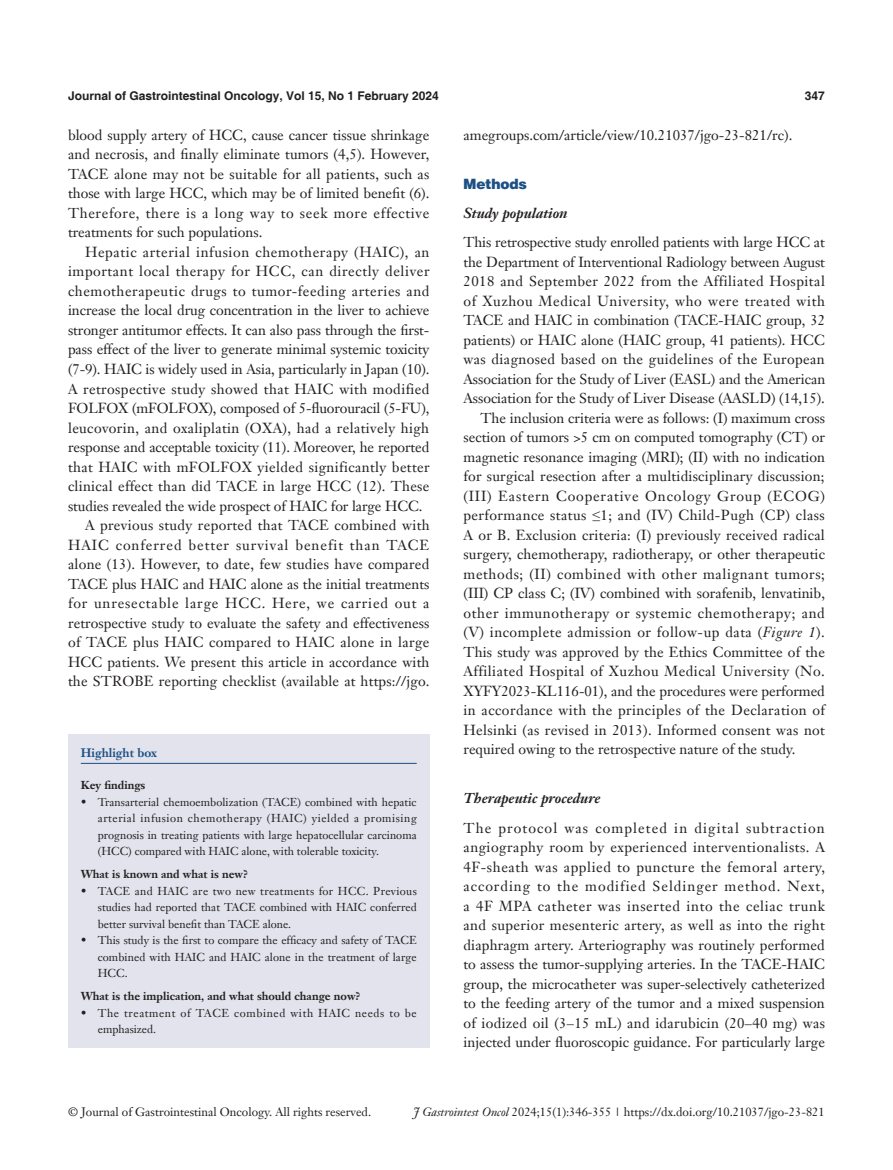
<style>
.page{position:relative;width:893px;height:1170px;background:#fff}
.page>*{position:absolute;margin:0;border:0;box-sizing:border-box;transform-origin:0 0}
.t1{font:14.25px/19.5px "Janson Text LT";color:#231f20;text-align:justify}
._2ji-6_5{font:italic 700 14.25px "Janson Text LT";color:#231f20}
._1ji-6_5{font:900 14.25px "Helvetica";color:#1c5085}
.t2{font:12px "Janson Text LT";color:#231f20}
.t3{font:700 12px "Helvetica";color:#231f20}
.Cite{font:700 12px "Janson Text LT";color:#1c5085}
.box-zhengwen{font:11.25px/16.5px "Janson Text LT";letter-spacing:.005em;color:#231f20;text-align:justify}
.box-biaoti-1_5mm{font:700 11.25px "Janson Text LT";color:#231f20}
.box-zhengwen-2{font:11.25px/16.5px "Janson Text LT";letter-spacing:.05em;color:#231f20}
.box-biaoti{font:700 11.25px "Janson Text LT";color:#231f20}
.s1{font-family:"Times New Roman"}
.s2{font-style:italic}
</style>
<div class="page">
<div style="left:68px;top:734px;width:361px;height:313px;background:#e2e3ec"></div>
<hr style="left:81px;top:763px;width:336px;height:1px;background:#1c5085">
<p class="t3" style="left:68px;top:88px;width:372px">Journal of Gastrointestinal Oncology, Vol 15, No 1 February 2024</p>
<p class="t3" style="left:805px;top:88px;width:22px">347</p>
<p class="t1" style="left:68px;top:125px;width:363px">blood supply artery of HCC, cause cancer tissue shrinkage and necrosis, and finally eliminate tumors (4,5). However, TACE alone may not be suitable for all patients, such as those with large HCC, which may be of limited benefit (6).<br>Therefore, there is a long way to seek more effective treatments for such populations.</p>
<p class="t1" style="left:68px;top:242px;width:363px;text-indent:17px">Hepatic arterial infusion chemotherapy (HAIC), an important local therapy for HCC, can directly deliver chemotherapeutic drugs to tumor-feeding arteries and increase the local drug concentration in the liver to achieve stronger antitumor effects. It can also pass through the first&shy;pass effect of the liver to generate minimal systemic toxicity (7-9). HAIC is widely used in Asia, particularly in Japan (10).<br>A retrospective study showed that HAIC with modified FOLFOX (mFOLFOX), composed of 5-fluorouracil (5-FU), leucovorin, and oxaliplatin (OXA), had a relatively high response and acceptable toxicity (11). Moreover, he reported that HAIC with mFOLFOX yielded significantly better clinical effect than did TACE in large HCC (12). These studies revealed the wide prospect of HAIC for large HCC.</p>
<p class="t1" style="left:68px;top:515px;width:363px;text-indent:17px">A previous study reported that TACE combined with HAIC conferred better survival benefit than TACE alone (13). However, to date, few studies have compared TACE plus HAIC and HAIC alone as the initial treatments for unresectable large HCC. Here, we carried out a retrospective study to evaluate the safety and effectiveness of TACE plus HAIC compared to HAIC alone in large HCC patients. We present this article in accordance with the STROBE reporting checklist (available at https://jgo.</p>
<p class="Cite" style="left:81px;top:745px;width:78px">Highlight box</p>
<p class="box-biaoti" style="left:81px;top:778px;width:66px">Key findings</p>
<p class="box-zhengwen" style="left:98px;top:793px;width:321px;text-indent:-17px">• Transarterial chemoembolization (TACE) combined with hepatic arterial infusion chemotherapy (HAIC) yielded a promising prognosis in treating patients with large hepatocellular carcinoma (HCC) compared with HAIC alone, with tolerable toxicity.</p>
<p class="box-biaoti-1_5mm" style="left:81px;top:867px;width:169px">What is known and what is new?</p>
<p class="box-zhengwen" style="left:98px;top:882px;width:321px;text-indent:-17px">• TACE and HAIC are two new treatments for HCC. Previous studies had reported that TACE combined with HAIC conferred better survival benefit than TACE alone.</p>
<p class="box-zhengwen" style="left:98px;top:932px;width:320px;text-indent:-17px">• This study is the first to compare the efficacy and safety of TACE combined with HAIC and HAIC alone in the treatment of large HCC.</p>
<p class="box-biaoti-1_5mm" style="left:81px;top:989px;width:281px">What is the implication, and what should change now?</p>
<p class="box-zhengwen-2" style="left:98px;top:1004px;width:320px;text-indent:-17px">• The treatment of TACE combined with HAIC needs to be emphasized.</p>
<p class="t1" style="left:463px;top:125px;width:330px">amegroups.com/article/view/10.21037/jgo-23-821/rc).</p>
<p class="_1ji-6_5" style="left:463px;top:174px;width:65px">Methods</p>
<p class="_2ji-6_5" style="left:463px;top:204px;width:106px">Study population</p>
<p class="t1" style="left:463px;top:232px;width:363px">This retrospective study enrolled patients with large HCC at the Department of Interventional Radiology between August 2018 and September 2022 from the Affiliated Hospital of Xuzhou Medical University, who were treated with TACE and HAIC in combination (TACE-HAIC group, 32 patients) or HAIC alone (HAIC group, 41 patients). HCC was diagnosed based on the guidelines of the European Association for the Study of Liver (EASL) and the American Association for the Study of Liver Disease (AASLD) (14,15).</p>
<p class="t1" style="left:463px;top:408px;width:363px;text-indent:17px">The inclusion criteria were as follows: (I) maximum cross section of tumors &gt;5 cm on computed tomography (CT) or magnetic resonance imaging (MRI); (II) with no indication for surgical resection after a multidisciplinary discussion; (III) Eastern Cooperative Oncology Group (ECOG) performance status <span class="s1">≤</span>1; and (IV) Child-Pugh (CP) class A or B. Exclusion criteria: (I) previously received radical surgery, chemotherapy, radiotherapy, or other therapeutic methods; (II) combined with other malignant tumors; (III) CP class C; (IV) combined with sorafenib, lenvatinib, other immunotherapy or systemic chemotherapy; and (V) incomplete admission or follow-up data (<span class="s2">Figure 1</span>).<br>This study was approved by the Ethics Committee of the Affiliated Hospital of Xuzhou Medical University (No.<br>XYFY2023-KL116-01), and the procedures were performed in accordance with the principles of the Declaration of Helsinki (as revised in 2013). Informed consent was not required owing to the retrospective nature of the study.</p>
<p class="_2ji-6_5" style="left:463px;top:789px;width:139px">Therapeutic procedure</p>
<p class="t1" style="left:463px;top:817px;width:363px">The protocol was completed in digital subtraction angiography room by experienced interventionalists. A 4F-sheath was applied to puncture the femoral artery, according to the modified Seldinger method. Next, a 4F MPA catheter was inserted into the celiac trunk and superior mesenteric artery, as well as into the right diaphragm artery. Arteriography was routinely performed to assess the tumor-supplying arteries. In the TACE-HAIC group, the microcatheter was super-selectively catheterized to the feeding artery of the tumor and a mixed suspension of iodized oil (3–15 mL) and idarubicin (20–40 mg) was injected under fluoroscopic guidance. For particularly large</p>
<p class="t2" style="left:68px;top:1104px;width:304px">© Journal of Gastrointestinal Oncology. All rights reserved.</p>
<p class="t2" style="left:413px;top:1104px;width:413px"><span class="s2">J Gastrointest Oncol</span> 2024;15(1):346-355 | https://dx.doi.org/10.21037/jgo-23-821</p>
</div>
